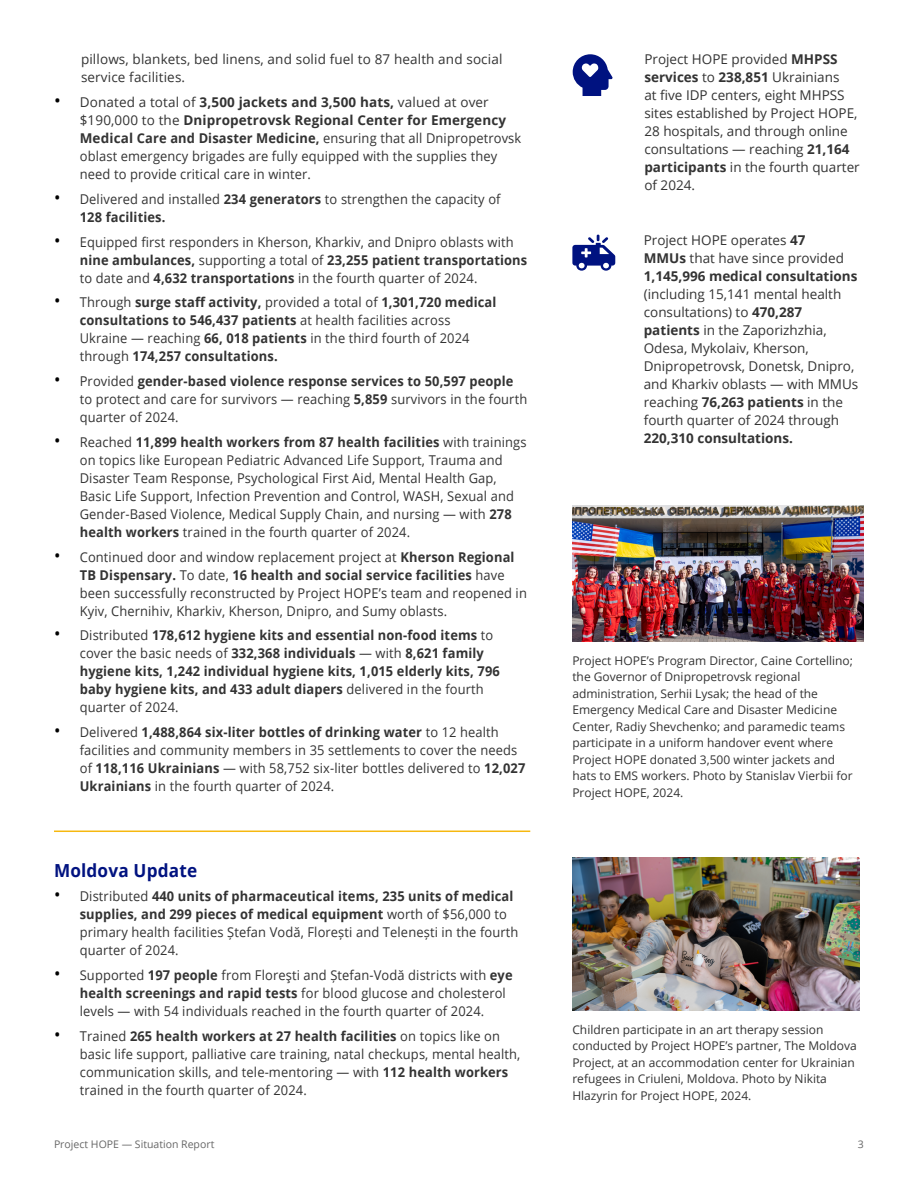
<style>
.page{position:relative;width:918px;height:1188px;background:#fff}
.page>*{position:absolute;margin:0;border:0;box-sizing:border-box;transform-origin:0 0}
.t1{font:700 18px "Open Sans";letter-spacing:.01em;color:#001280;scale:.95 1}
.t2{font:13.5px/18px "Open Sans";letter-spacing:.01em;color:#333;scale:.95 1}
.t3{font:13.5px/18px "Open Sans";letter-spacing:.01em;color:#333}
.t4{font:700 13.5px/18px "Open Sans";letter-spacing:.01em;color:#333;scale:.95 1}
.t5{font:700 13.5px "Open Sans";letter-spacing:.01em;color:#333}
.t6{font:12px/16.5px "Open Sans";color:#333}
.t7{font:10.5px "Open Sans";color:#666}
.s1{font-size:18px;color:#000}
.s2{font-weight:700}
.s3{font-weight:400;font-size:18px;color:#000}
.s4{font-weight:400}
</style>
<div class="page">
<img style="left:572px;top:505px;width:291px;height:137px">
<hr style="left:54px;top:831px;width:476px;height:1px;background:#f6b80f">
<svg style="left:572px;top:235px;width:43px;height:36px"></svg>
<svg style="left:573px;top:54px;width:40px;height:42px"></svg>
<img style="left:572px;top:858px;width:288px;height:153px">
<p class="t3" style="left:81px;top:50px;width:423px">pillows, blankets, bed linens, and solid fuel to 87 health and social service facilities.</p>
<p class="t3" style="left:80px;top:93px;width:443px;text-indent:-26px"><span class="s1">•</span> Donated a total of <span class="s2">3,500 jackets and 3,500 hats,</span> valued at over $190,000 to the <span class="s2">Dnipropetrovsk Regional Center for Emergency Medical Care and Disaster Medicine,</span> ensuring that all Dnipropetrovsk oblast emergency brigades are fully equipped with the supplies they need to provide critical care in winter.</p>
<p class="t2" style="left:80px;top:190px;width:445px;text-indent:-26px"><span class="s1">•</span> Delivered and installed <span class="s2">234 generators</span> to strengthen the capacity of<br><span class="s2">128 facilities.</span></p>
<p class="t2" style="left:80px;top:232px;width:473px;text-indent:-26px"><span class="s1">•</span> Equipped first responders in Kherson, Kharkiv, and Dnipro oblasts with <span class="s2">nine ambulances,</span> supporting a total of <span class="s2">23,255 patient transportations </span>to date and <span class="s2">4,632 transportations</span> in the fourth quarter of 2024.</p>
<p class="t4" style="left:80px;top:293px;width:440px;text-indent:-26px"><span class="s3">•</span> <span class="s4">Through</span> surge staff activity, <span class="s4">provided a total of</span> 1,301,720 medical consultations to 546,437 patients <span class="s4">at health facilities across Ukraine — reaching</span> 66, 018 patients <span class="s4">in the third fourth of 2024 through</span> 174,257 consultations.</p>
<p class="t2" style="left:80px;top:372px;width:473px;text-indent:-26px"><span class="s1">•</span> Provided <span class="s2">gender-based violence response services to 50,597 people </span>to protect and care for survivors — reaching <span class="s2">5,859</span> survivors in the fourth quarter of 2024.</p>
<p class="t2" style="left:80px;top:433px;width:472px;text-indent:-26px"><span class="s1">•</span> Reached <span class="s2">11,899 health workers from 87 health facilities</span> with trainings on topics like European Pediatric Advanced Life Support, Trauma and Disaster Team Response, Psychological First Aid, Mental Health Gap, Basic Life Support, Infection Prevention and Control, WASH, Sexual and Gender-Based Violence, Medical Supply Chain, and nursing — with <span class="s2">278 health workers</span> trained in the fourth quarter of 2024.</p>
<p class="t2" style="left:80px;top:547px;width:472px;text-indent:-26px"><span class="s1">•</span> Continued door and window replacement project at <span class="s2">Kherson Regional TB Dispensary.</span> To date, <span class="s2">16 health and social service facilities</span> have been successfully reconstructed by Project HOPE’s team and reopened in Kyiv, Chernihiv, Kharkiv, Kherson, Dnipro, and Sumy oblasts.</p>
<p class="t4" style="left:80px;top:626px;width:444px;text-indent:-26px"><span class="s3">•</span> <span class="s4">Distributed</span> 178,612 hygiene kits and essential non-food items <span class="s4">to cover the basic needs of</span> 332,368 individuals <span class="s4">— with</span> 8,621 family hygiene kits, 1,242 individual hygiene kits, 1,015 elderly kits, 796 baby hygiene kits, and 433 adult diapers <span class="s4">delivered in the fourth quarter of 2024.</span></p>
<p class="t2" style="left:80px;top:723px;width:471px;text-indent:-26px"><span class="s1">•</span> Delivered <span class="s2">1,488,864 six-liter bottles of drinking water</span> to 12 health facilities and community members in 35 settlements to cover the needs of <span class="s2">118,116 Ukrainians</span> — with 58,752 six-liter bottles delivered to <span class="s2">12,027<br>Ukrainians</span> in the fourth quarter of 2024.</p>
<h1 class="t1" style="left:54px;top:857px;width:152px">Moldova Update</h1>
<p class="t2" style="left:80px;top:887px;width:463px;text-indent:-26px"><span class="s1">•</span> Distributed <span class="s2">440 units of pharmaceutical items, 235 units of medical supplies, and 299 pieces of medical equipment</span> worth of $56,000 to primary health facilities Ștefan Vodă, Florești and Telenești in the fourth quarter of 2024.</p>
<p class="t2" style="left:80px;top:966px;width:457px;text-indent:-26px"><span class="s1">•</span> Supported <span class="s2">197 people</span> from Floreşti and Ștefan-Vodă districts with <span class="s2">eye health screenings and rapid tests</span> for blood glucose and cholesterol levels — with 54 individuals reached in the fourth quarter of 2024.</p>
<p class="t2" style="left:80px;top:1027px;width:465px;text-indent:-26px"><span class="s1">•</span> Trained <span class="s2">265 health workers at 27 health facilities</span> on topics like on basic life support, palliative care training, natal checkups, mental health, communication skills, and tele-mentoring — with <span class="s2">112 health workers </span>trained in the fourth quarter of 2024.</p>
<p class="t3" style="left:644px;top:50px;width:217px">Project HOPE provided <span class="s2">MHPSS services</span> to <span class="s2">238,851</span> Ukrainians<br>at five IDP centers, eight MHPSS sites established by Project HOPE,<br>28 hospitals, and through online consultations — reaching <span class="s2">21,164 participants</span> in the fourth quarter of 2024.</p>
<p class="t3" style="left:644px;top:231px;width:215px">Project HOPE operates <span class="s2">47<br>MMUs</span> that have since provided<br><span class="s2">1,145,996 medical consultations</span></p>
<p class="t3" style="left:644px;top:285px;width:216px">(including 15,141 mental health consultations) to <span class="s2">470,287 patients</span> in the Zaporizhzhia,<br>Odesa, Mykolaiv, Kherson,<br>Dnipropetrovsk, Donetsk, Dnipro, and Kharkiv oblasts — with MMUs reaching <span class="s2">76,263 patients</span> in the fourth quarter of 2024 through</p>
<p class="t5" style="left:644px;top:428px;width:151px">220,310 consultations.</p>
<p class="t6" style="left:572px;top:652px;width:282px">Project HOPE’s Program Director, Caine Cortellino; the Governor of Dnipropetrovsk regional administration, Serhii Lysak; the head of the Emergency Medical Care and Disaster Medicine Center, Radiy Shevchenko; and paramedic teams participate in a uniform handover event where Project HOPE donated 3,500 winter jackets and hats to EMS workers. Photo by Stanislav Vierbii for Project HOPE, 2024.</p>
<p class="t6" style="left:572px;top:1021px;width:286px">Children participate in an art therapy session conducted by Project HOPE’s partner, The Moldova Project, at an accommodation center for Ukrainian refugees in Criuleni, Moldova. Photo by Nikita Hlazyrin for Project HOPE, 2024.</p>
<p class="t7" style="left:54px;top:1137px;width:162px">Project HOPE — Situation Report</p>
<p class="t7" style="left:858px;top:1137px;width:8px">3</p>
</div>
